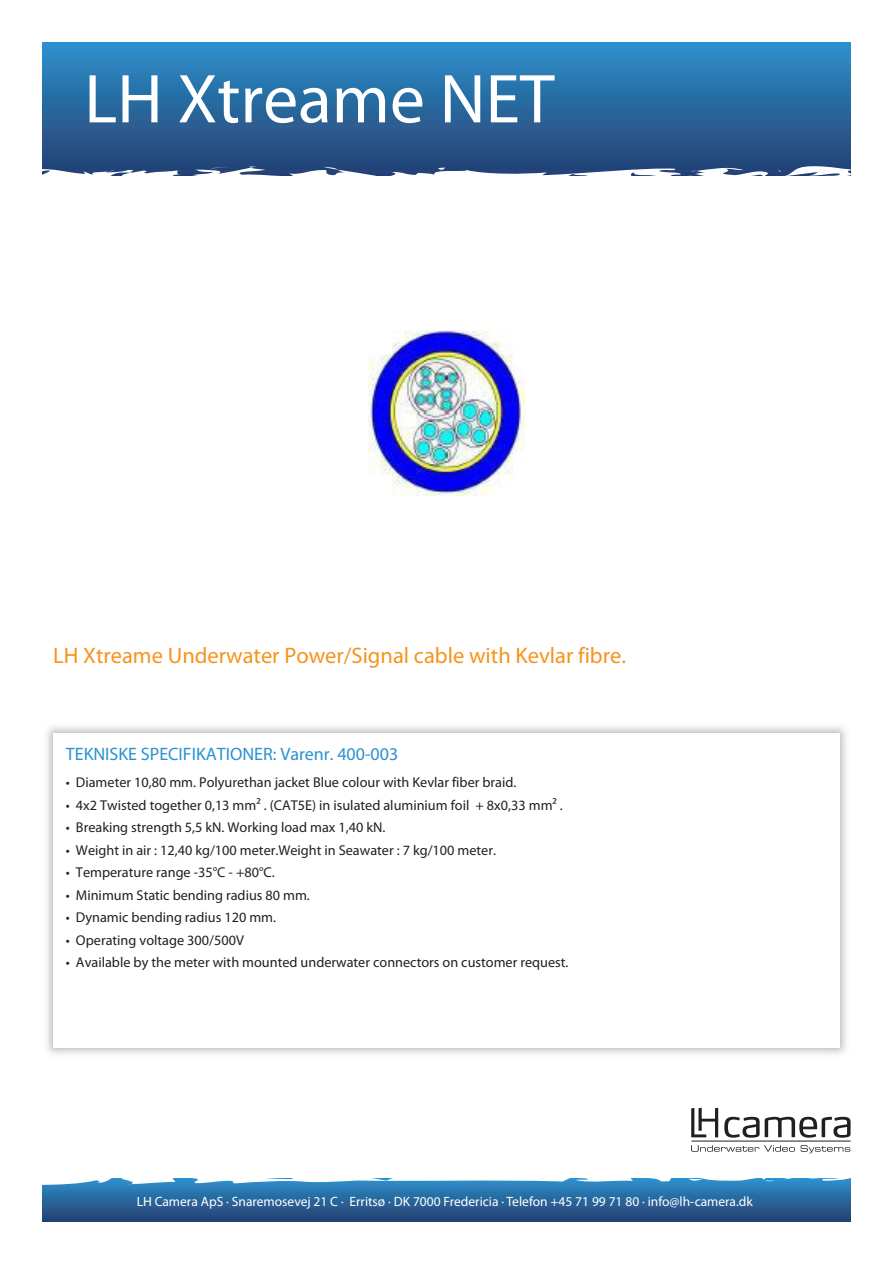
<style>
.page{position:relative;width:894px;height:1263px;background:#fff}
.page>*{position:absolute;margin:0;border:0;box-sizing:border-box;transform-origin:0 0}
.t1{font:69.75px "Myriad Pro";color:#fff}
.t2{font:22.5px "Myriad Pro";color:#f7931d}
.t3{font:18px "Myriad Pro";color:#2a92d0}
.t4{font:14.25px "Myriad Pro";color:#231f20}
.t5{font:13.5px "Myriad Pro";color:#fff}
</style>
<div class="page">
<div style="left:43px;top:43px;width:807px;height:133px;background:linear-gradient(to bottom,#2d90cb,#243e71)"></div>
<svg style="left:688px;top:165px;width:162px;height:11px"></svg>
<svg style="left:192px;top:166px;width:490px;height:10px"></svg>
<svg style="left:43px;top:167px;width:138px;height:9px"></svg>
<div style="left:42px;top:1179px;width:808px;height:42px;background:linear-gradient(to bottom,#2d8fca,#244275)"></div>
<svg style="left:688px;top:1178px;width:162px;height:4px"></svg>
<svg style="left:192px;top:1178px;width:490px;height:6px"></svg>
<svg style="left:43px;top:1178px;width:138px;height:7px"></svg>
<img style="left:368px;top:330px;width:156px;height:165px">
<svg style="left:691px;top:1108px;width:27px;height:29px"></svg>
<svg style="left:724px;top:1117px;width:127px;height:21px"></svg>
<hr style="left:692px;top:1141px;width:159px;height:1px;background:#231f20">
<svg style="left:691px;top:1145px;width:104px;height:7px"></svg>
<svg style="left:801px;top:1145px;width:49px;height:8px"></svg>
<img style="left:47px;top:726px;width:799px;height:328px">
<div style="left:53px;top:734px;width:787px;height:314px;background:#fff"></div>
<h1 class="t1" style="left:84px;top:72px;width:472px">LH Xtreame NET</h1>
<h2 class="t2" style="left:53px;top:647px;width:574px">LH Xtreame Underwater Power/Signal cable with Kevlar fibre.</h2>
<p class="t3" style="left:66px;top:747px;width:334px">TEKNISKE SPECIFIKATIONER: Varenr. 400-003</p>
<p class="t4" style="left:66px;top:777px;width:452px">• Diameter 10,80 mm. Polyurethan jacket Blue colour with Kevlar fiber braid.</p>
<p class="t4" style="left:66px;top:799px;width:498px">• 4x2 Twisted together 0,13 mm¥. (CAT5E) in isulated aluminium foil + 8x0,33 mm¥.</p>
<p class="t4" style="left:66px;top:822px;width:321px">• Breaking strength 5,5 kN. Working load max 1,40 kN.</p>
<p class="t4" style="left:66px;top:844px;width:432px">• Weight in air : 12,40 kg/100 meter.Weight in Seawater : 7 kg/100 meter.</p>
<p class="t4" style="left:66px;top:867px;width:210px">• Temperature range -35°C - +80°C.</p>
<p class="t4" style="left:66px;top:889px;width:246px">• Minimum Static bending radius 80 mm.</p>
<p class="t4" style="left:66px;top:912px;width:212px">• Dynamic bending radius 120 mm.</p>
<p class="t4" style="left:66px;top:934px;width:180px">• Operating voltage 300/500V</p>
<p class="t4" style="left:66px;top:957px;width:504px">• Available by the meter with mounted underwater connectors on customer request.</p>
<p class="t5" style="left:137px;top:1196px;width:618px">LH Camera ApS · Snaremosevej 21 C · Erritsø · DK 7000 Fredericia · Telefon +45 71 99 71 80 · info@lh-camera.dk</p>
</div>
